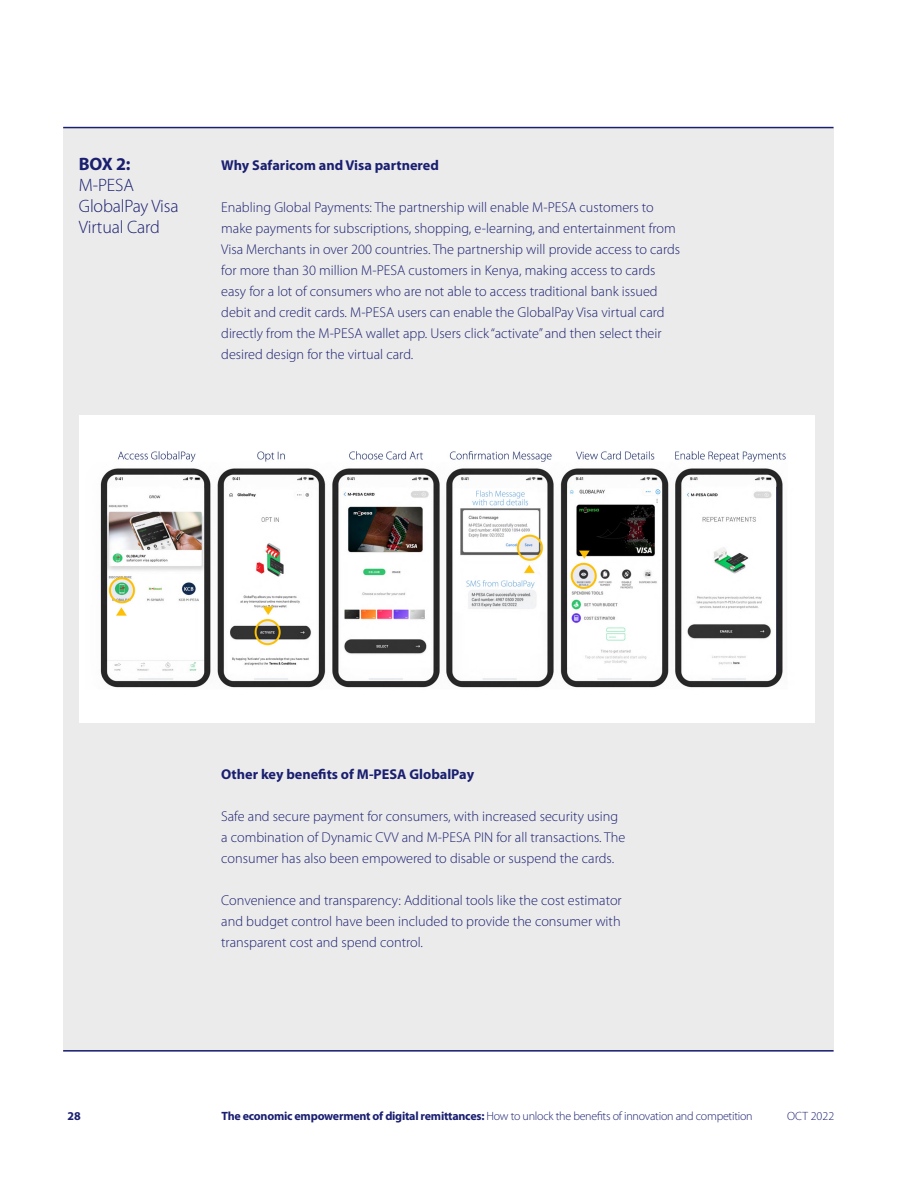
<style>
.page{position:relative;width:918px;height:1188px;background:#fff}
.page>*{position:absolute;margin:0;border:0;box-sizing:border-box;transform-origin:0 0}
.t1{font:300 18px/21px "Myriad Pro";letter-spacing:-.01em;color:#1a1f70}
.t2{font:300 14.25px/21px "Myriad Pro";color:#1a1f70}
.t3{font:700 14.25px "Myriad Pro";color:#1a1f70}
.t4{font:300 12px "Myriad Pro";letter-spacing:-.02em;color:#1a1f70}
.t5{font:700 12px "Myriad Pro";color:#1a1f70}
.s1{font-weight:700}
</style>
<div class="page">
<div style="left:63px;top:128px;width:771px;height:924px;background:#ebebeb"></div>
<div style="left:79px;top:415px;width:735px;height:308px;background:#fff"></div>
<img style="left:100px;top:451px;width:686px;height:237px">
<hr style="left:63px;top:127px;width:771px;height:1px;background:#1a1f70">
<hr style="left:63px;top:1050px;width:771px;height:2px;background:#1a1f70">
<h3 class="t1" style="left:79px;top:153px;width:101px"><span class="s1">BOX 2:<br></span>M-PESA<br>GlobalPay Visa<br>Virtual Card</h3>
<h4 class="t3" style="left:221px;top:155px;width:219px">Why Safaricom and Visa partnered</h4>
<p class="t2" style="left:221px;top:196px;width:460px">Enabling Global Payments: The partnership will enable M-PESA customers to make payments for subscriptions, shopping, e-learning, and entertainment from Visa Merchants in over 200 countries. The partnership will provide access to cards for more than 30 million M-PESA customers in Kenya, making access to cards easy for a lot of consumers who are not able to access traditional bank issued debit and credit cards. M-PESA users can enable the GlobalPay Visa virtual card directly from the M-PESA wallet app. Users click “activate” and then select their desired design for the virtual card.</p>
<h4 class="t3" style="left:221px;top:764px;width:254px">Other key benefits of M-PESA GlobalPay</h4>
<p class="t2" style="left:221px;top:805px;width:406px">Safe and secure payment for consumers, with increased security using a combination of Dynamic CVV and M-PESA PIN for all transactions. The consumer has also been empowered to disable or suspend the cards.</p>
<p class="t2" style="left:221px;top:889px;width:402px;text-align:justify">Convenience and transparency: Additional tools like the cost estimator and budget control have been included to provide the consumer with transparent cost and spend control.</p>
<p class="t5" style="left:68px;top:1108px;width:15px">28</p>
<p class="t4" style="left:222px;top:1109px;width:533px"><span class="s1">The economic empowerment of digital remittances:</span> How to unlock the benefits of innovation and competition</p>
<p class="t4" style="left:787px;top:1109px;width:48px">OCT 2022</p>
</div>
